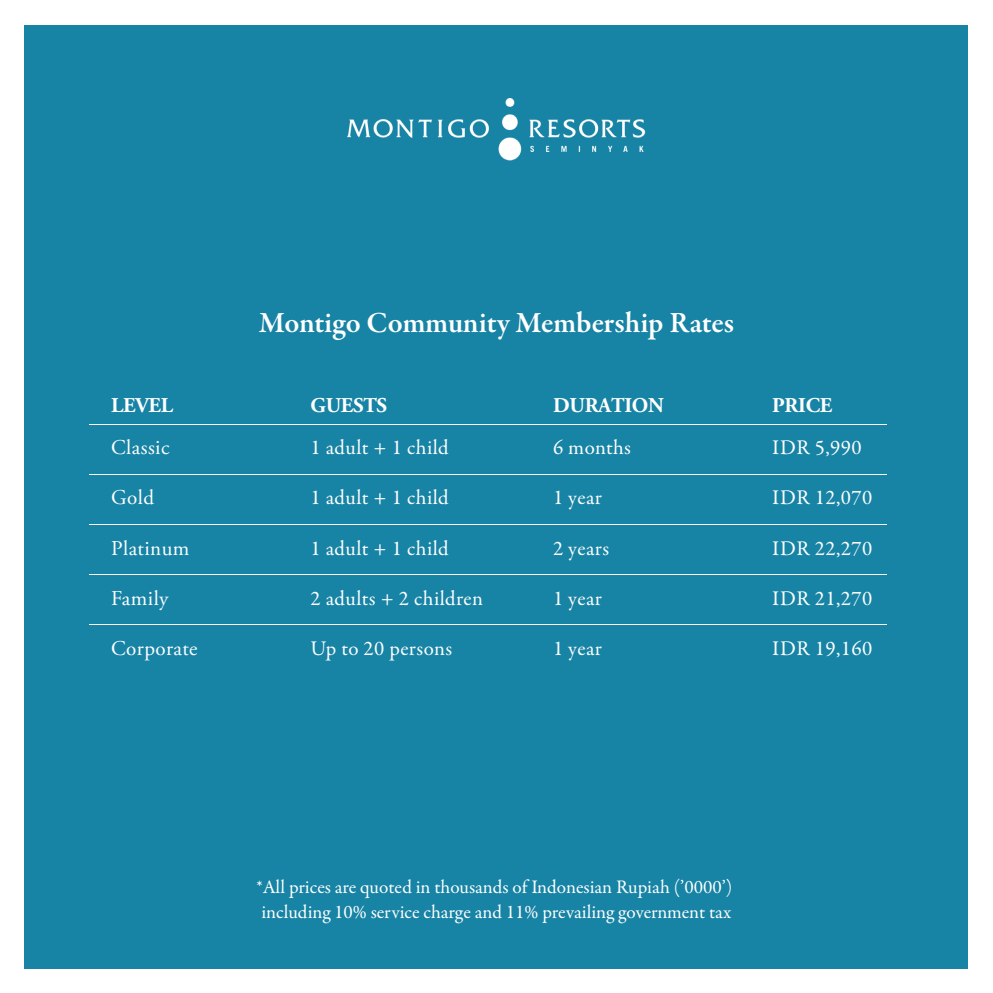
<style>
.page{position:relative;width:993px;height:993px;background:#fff}
.page>*{position:absolute;margin:0;border:0;box-sizing:border-box;transform-origin:0 0}
.t1{font:600 29.75px "Garamond Premr Pro";letter-spacing:-.01em;color:#fff}
.t2{font:21px "Garamond Premr Pro";letter-spacing:.02em;color:#fff}
.t3{font:21px "Adobe Garamond Pro";letter-spacing:.02em;color:#fff}
.t4{font:700 21px "Adobe Garamond Pro";letter-spacing:-.015em;color:#fff}
.t5{font:19.25px/24.5px "Garamond Premr Pro";color:#fff}
</style>
<div class="page">
<div style="left:25px;top:25px;width:942px;height:942px;background:#1884a5"></div>
<hr style="left:89px;top:424px;width:797px;height:1px;background:#fff">
<hr style="left:89px;top:474px;width:797px;height:1px;background:#fff">
<hr style="left:89px;top:523px;width:797px;height:1px;background:#fff">
<hr style="left:89px;top:573px;width:797px;height:1px;background:#fff">
<hr style="left:89px;top:623px;width:797px;height:1px;background:#fff">
<img style="left:347px;top:98px;width:298px;height:63px">
<p class="t4" style="left:111px;top:393px;width:63px">LEVEL</p>
<p class="t3" style="left:111px;top:434px;width:60px">Classic</p>
<p class="t3" style="left:111px;top:485px;width:44px">Gold</p>
<p class="t3" style="left:111px;top:535px;width:80px">Platinum</p>
<p class="t3" style="left:111px;top:585px;width:59px">Family</p>
<p class="t3" style="left:111px;top:636px;width:88px">Corporate</p>
<h1 class="t1" style="left:259px;top:304px;width:476px">Montigo Community Membership Rates</h1>
<p class="t4" style="left:310px;top:393px;width:78px">GUESTS</p>
<p class="t4" style="left:553px;top:393px;width:112px">DURATION</p>
<p class="t4" style="left:772px;top:393px;width:62px">PRICE</p>
<p class="t2" style="left:310px;top:434px;width:140px">1 adult + 1 child</p>
<p class="t2" style="left:310px;top:485px;width:140px">1 adult + 1 child</p>
<p class="t2" style="left:310px;top:535px;width:140px">1 adult + 1 child</p>
<p class="t2" style="left:310px;top:585px;width:174px">2 adults + 2 children</p>
<p class="t2" style="left:310px;top:635px;width:143px">Up to 20 persons</p>
<p class="t2" style="left:553px;top:434px;width:79px">6 months</p>
<p class="t2" style="left:553px;top:485px;width:50px">1 year</p>
<p class="t2" style="left:553px;top:535px;width:57px">2 years</p>
<p class="t2" style="left:553px;top:585px;width:50px">1 year</p>
<p class="t2" style="left:553px;top:635px;width:50px">1 year</p>
<p class="t2" style="left:772px;top:434px;width:91px">IDR 5,990</p>
<p class="t2" style="left:772px;top:485px;width:101px">IDR 12,070</p>
<p class="t2" style="left:772px;top:535px;width:101px">IDR 22,270</p>
<p class="t2" style="left:772px;top:585px;width:101px">IDR 21,270</p>
<p class="t2" style="left:772px;top:635px;width:101px">IDR 19,160</p>
<p class="t5" style="left:256px;top:874px;width:477px">*All prices are quoted in thousands of Indonesian Rupiah (’0000’) including 10% service charge and 11% prevailing government tax</p>
</div>
